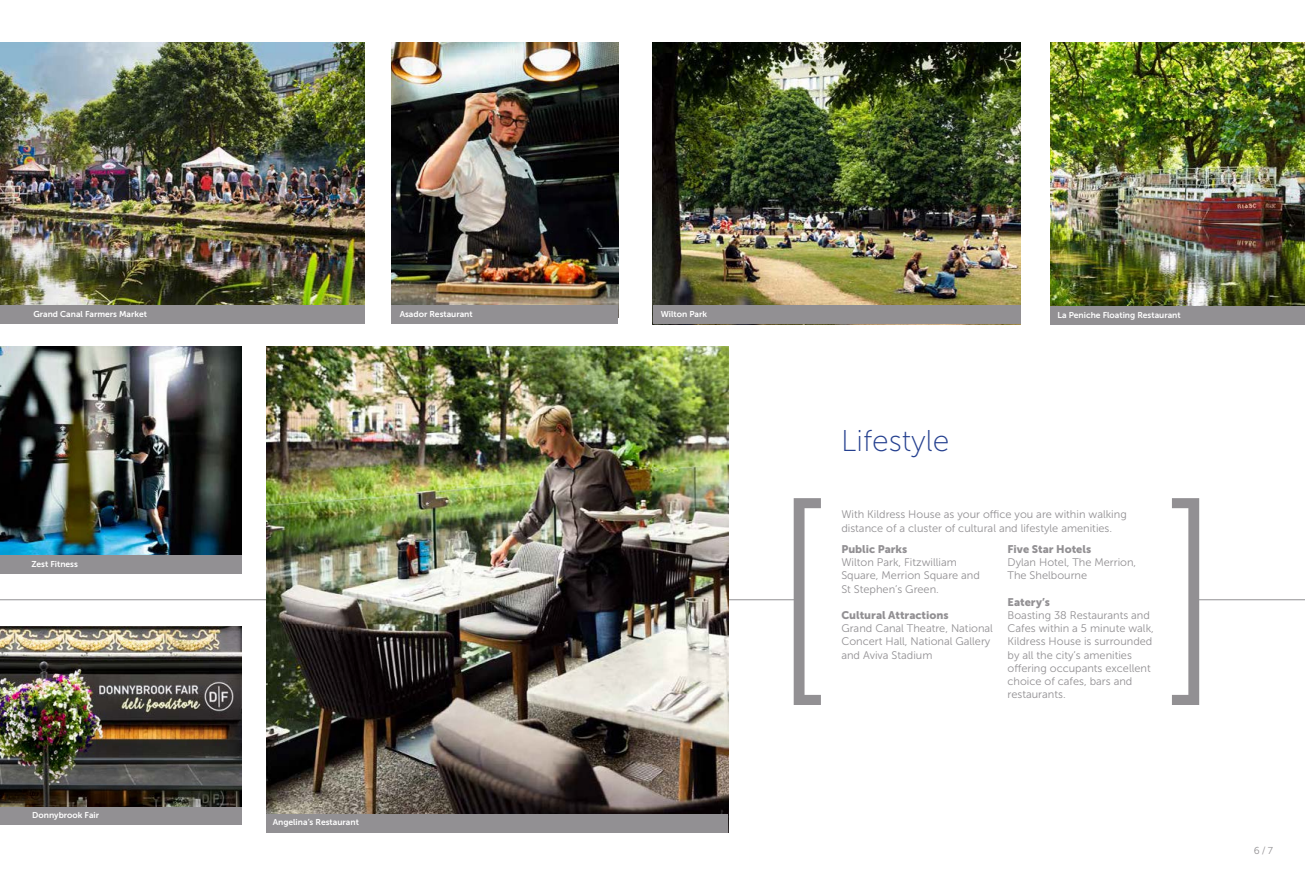
<style>
.page{position:relative;width:1305px;height:879px;background:#fff}
.page>*{position:absolute;margin:0;border:0;box-sizing:border-box;transform-origin:0 0}
.t1{font:252.1px "Museo Sans 100";color:#929093}
.t2{font:30px "Museo Sans 100";color:#25408f}
.t3{font:11px/13.2px "Museo Sans 300";color:#929093}
.t4{font:11px "Museo Sans 900";color:#929093}
.t5{font:10px "Museo Sans 300";color:#929093}
.t6{font:8.5px "Museo Sans 700";color:#fff}
</style>
<div class="page">
<img style="left:0;top:346px;width:242px;height:209px">
<div style="left:0;top:806px;width:241px;height:18px;background:#929093"></div>
<img style="left:392px;top:42px;width:226px;height:263px">
<div style="left:392px;top:305px;width:226px;height:18px;background:#929093"></div>
<img style="left:0;top:42px;width:365px;height:263px">
<div style="left:0;top:555px;width:242px;height:18px;background:#929093"></div>
<hr style="left:0;top:599px;width:652px;height:1px;background:#929093">
<img style="left:266px;top:346px;width:462px;height:467px">
<div style="left:266px;top:813px;width:386px;height:19px;background:#929093"></div>
<div style="left:0;top:305px;width:365px;height:18px;background:#929093"></div>
<img style="left:652px;top:42px;width:368px;height:264px">
<img style="left:1050px;top:42px;width:254px;height:265px">
<div style="left:1050px;top:307px;width:254px;height:18px;background:#929093"></div>
<div style="left:652px;top:306px;width:368px;height:18px;background:#929093"></div>
<hr style="left:652px;top:599px;width:146px;height:1px;background:#929093">
<hr style="left:1197px;top:599px;width:107px;height:1px;background:#929093">
<div style="left:652px;top:813px;width:76px;height:19px;background:#929093"></div>
<img style="left:0;top:626px;width:241px;height:180px">
<p class="t6" style="left:33px;top:309px;width:115px">Grand Canal Farmers Market</p>
<p class="t6" style="left:31px;top:559px;width:48px">Zest Fitness</p>
<p class="t6" style="left:32px;top:810px;width:61px">Chez Max Cafe</p>
<p class="t6" style="left:32px;top:810px;width:68px">Donnybrook Fair</p>
<p class="t6" style="left:400px;top:309px;width:75px">Asador Restaurant</p>
<p class="t6" style="left:273px;top:817px;width:88px">Angelina’s Restaurant</p>
<p class="t6" style="left:660px;top:309px;width:48px">Wilton Park</p>
<p class="t6" style="left:1057px;top:310px;width:125px">La Peniche Floating Restaurant</p>
<h2 class="t2" style="left:841px;top:424px;width:110px">Lifestyle</h2>
<h1 class="t1" style="left:760px;top:468px;width:79px">[</h1>
<h1 class="t1" style="left:1155px;top:468px;width:79px">]</h1>
<p class="t3" style="left:841px;top:508px;width:287px">With Kildress House as your office you are within walking distance of a cluster of cultural and lifestyle amenities.</p>
<p class="t4" style="left:1007px;top:542px;width:85px">Five Star Hotels</p>
<p class="t3" style="left:1007px;top:555px;width:130px">Dylan Hotel, The Merrion,<br>The Shelbourne</p>
<p class="t4" style="left:1007px;top:595px;width:44px">Eatery’s</p>
<p class="t3" style="left:1007px;top:608px;width:148px">Boasting 38 Restaurants and<br>Cafes within a 5 minute walk,<br>Kildress House is surrounded by all the city’s amenities offering occupants excellent choice of cafes, bars and restaurants.</p>
<p class="t4" style="left:841px;top:542px;width:67px">Public Parks</p>
<p class="t3" style="left:841px;top:555px;width:140px">Wilton Park, Fitzwilliam<br>Square, Merrion Square and<br>St Stephen’s Green.</p>
<p class="t4" style="left:841px;top:608px;width:109px">Cultural Attractions</p>
<p class="t3" style="left:841px;top:621px;width:153px">Grand Canal Theatre, National<br>Concert Hall, National Gallery and Aviva Stadium</p>
<p class="t5" style="left:1254px;top:845px;width:21px">6/7</p>
</div>
